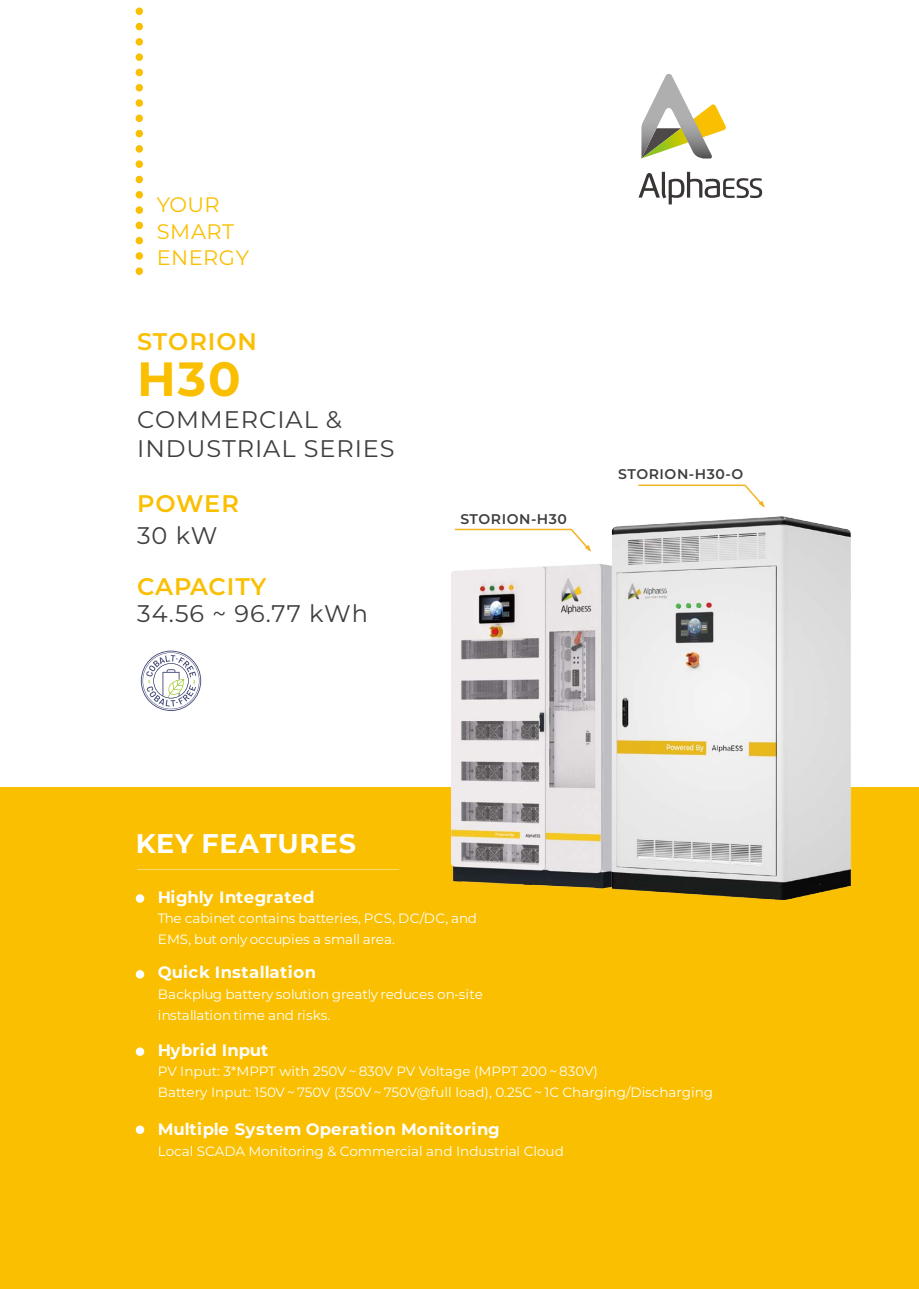
<style>
.page{position:relative;width:919px;height:1289px;background:#fff}
.page>*{position:absolute;margin:0;border:0;box-sizing:border-box;transform-origin:0 0}
.t1{font:700 48px "Montserrat";color:#fabf00}
.t2{font:700 27px "Montserrat";letter-spacing:.035em;color:#fff}
.t3{font:24px/28.8px "Montserrat";letter-spacing:.04em;color:#3e3e3d}
.t4{font:600 24px "Montserrat";letter-spacing:.04em;color:#fabf00}
.t5{font:21px "Montserrat";letter-spacing:.02em;color:#fabf00}
.t6{font:700 16.5px "Montserrat";letter-spacing:.025em;color:#fff}
.t7{font:700 16.5px "Montserrat";letter-spacing:-.01em;color:#fff}
.t8{font:600 14.1px "Montserrat";letter-spacing:.04em;color:#3e3e3d}
.t9{font:13.5px/21px "Montserrat";color:#fff}
</style>
<div class="page">
<div style="left:0;top:787px;width:918px;height:501px;background:#fabf00"></div>
<svg style="left:141px;top:650px;width:60px;height:61px"></svg>
<svg style="left:135px;top:7px;width:8px;height:267px"></svg>
<svg style="left:641px;top:74px;width:85px;height:84px"></svg>
<svg style="left:638px;top:172px;width:124px;height:32px"></svg>
<img style="left:450px;top:569px;width:45px;height:315px">
<div style="left:136px;top:894px;width:8px;height:8px;background:#fff;border-radius:50%"></div>
<div style="left:136px;top:970px;width:8px;height:8px;background:#fff;border-radius:50%"></div>
<div style="left:136px;top:1047px;width:8px;height:8px;background:#fff;border-radius:50%"></div>
<div style="left:136px;top:1125px;width:8px;height:8px;background:#fff;border-radius:50%"></div>
<hr style="left:137px;top:869px;width:262px;height:1px;background:#fff">
<img style="left:495px;top:516px;width:357px;height:385px">
<svg style="left:638px;top:484px;width:127px;height:24px"></svg>
<svg style="left:454px;top:528px;width:138px;height:25px"></svg>
<h3 class="t5" style="left:157px;top:190px;width:64px">YOUR</h3>
<h3 class="t5" style="left:157px;top:243px;width:94px">ENERGY</h3>
<h3 class="t5" style="left:157px;top:217px;width:79px">SMART</h3>
<h3 class="t4" style="left:137px;top:324px;width:121px">STORION</h3>
<h1 class="t1" style="left:137px;top:344px;width:105px">H30</h1>
<h3 class="t3" style="left:137px;top:404px;width:259px">COMMERCIAL &amp;<br>INDUSTRIAL SERIES</h3>
<h3 class="t4" style="left:137px;top:486px;width:103px">POWER</h3>
<h3 class="t3" style="left:137px;top:520px;width:82px">30 kW</h3>
<h3 class="t4" style="left:137px;top:569px;width:131px">CAPACITY</h3>
<h3 class="t3" style="left:137px;top:598px;width:232px">34.56 ~ 96.77 kWh</h3>
<p class="t8" style="left:460px;top:508px;width:108px">STORION-H30</p>
<p class="t8" style="left:618px;top:464px;width:127px">STORION-H30-O</p>
<h2 class="t2" style="left:136px;top:823px;width:222px">KEY FEATURES</h2>
<p class="t6" style="left:158px;top:885px;width:158px">Highly Integrated</p>
<p class="t9" style="left:158px;top:907px;width:320px">The cabinet contains batteries, PCS, DC/DC, and<br>EMS, but only occupies a small area.</p>
<p class="t6" style="left:158px;top:960px;width:160px">Quick Installation</p>
<p class="t9" style="left:158px;top:983px;width:326px">Backplug battery solution greatly reduces on-site installation time and risks.</p>
<p class="t7" style="left:158px;top:1037px;width:112px">Hybrid Input</p>
<p class="t9" style="left:158px;top:1060px;width:556px">PV Input: 3*MPPT with 250V ~ 830V PV Voltage (MPPT 200 ~ 830V)<br>Battery Input: 150V ~ 750V (350V ~ 750V@full load), 0.25C ~ 1C Charging/Discharging</p>
<p class="t6" style="left:158px;top:1117px;width:343px">Multiple System Operation Monitoring</p>
<p class="t9" style="left:158px;top:1139px;width:407px">Local SCADA Monitoring &amp; Commercial and Industrial Cloud</p>
</div>
